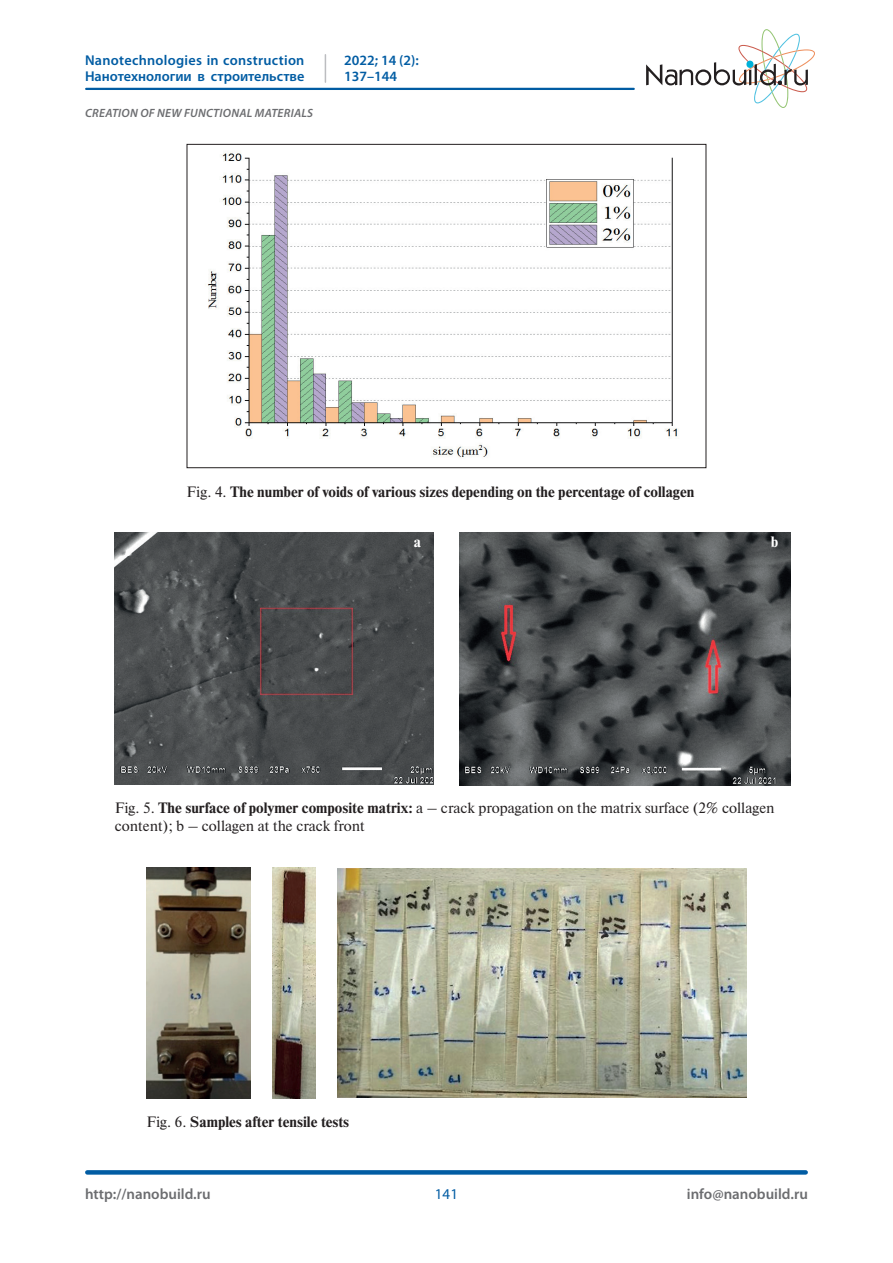
<style>
.page{position:relative;width:893px;height:1263px;background:#fff}
.page>*{position:absolute;margin:0;border:0;box-sizing:border-box;transform-origin:0 0}
.t1{font:15px/18px "Newton";color:#231f20}
.t2{font:700 15px "Newton";color:#231f20}
.t3{font:600 15px "Myriad Pro";color:#6c6d70}
.t4{font:15px "Myriad Pro";color:#015ca3}
.t5{font:700 15px "Newton";color:#fff}
.t6{font:600 14.25px/16.5px "Myriad Pro";letter-spacing:.005em;color:#015ca3}
.t7{font:italic 600 12px "Myriad Pro";letter-spacing:.02em;color:#6c6d70}
.s1{font-weight:400}
.s2{font-weight:700}
</style>
<div class="page">
<svg style="left:646px;top:29px;width:169px;height:79px"></svg>
<div style="left:87px;top:1170px;width:719px;height:5px;background:#015ca3"></div>
<hr style="left:86px;top:88px;width:548px;height:2px;background:#015ca3">
<svg style="left:325px;top:55px;width:1px;height:27px"></svg>
<img style="left:207px;top:151px;width:472px;height:306px">
<img style="left:146px;top:868px;width:105px;height:230px">
<img style="left:337px;top:868px;width:409px;height:230px">
<img style="left:273px;top:868px;width:42px;height:230px">
<img style="left:115px;top:533px;width:319px;height:252px">
<img style="left:459px;top:533px;width:332px;height:252px">
<p class="t6" style="left:85px;top:51px;width:221px">Nanotechnologies in construction<br>Нанотехнологии в строительстве</p>
<p class="t6" style="left:344px;top:51px;width:76px">2022; 14 (2):<br>137–144</p>
<p class="t7" style="left:85px;top:105px;width:229px">CREATION OF NEW FUNCTIONAL MATERIALS</p>
<p class="t2" style="left:187px;top:482px;width:509px"><span class="s1">Fig. 4.</span> The number of voids of various sizes depending on the percentage of collagen</p>
<p class="t5" style="left:414px;top:533px;width:9px">a</p>
<p class="t5" style="left:771px;top:533px;width:9px">b</p>
<p class="t1" style="left:115px;top:799px;width:661px">Fig. 5. <span class="s2">The surface of polymer composite matrix:</span> a – crack propagation on the matrix surface (2% collagen content); b – collagen at the crack front</p>
<p class="t2" style="left:146px;top:1112px;width:204px"><span class="s1">Fig. 6.</span> Samples after tensile tests</p>
<p class="t3" style="left:85px;top:1184px;width:127px">http://nanobuild.ru</p>
<p class="t3" style="left:687px;top:1184px;width:123px">info@nanobuild.ru</p>
<p class="t4" style="left:435px;top:1185px;width:25px">141</p>
</div>
